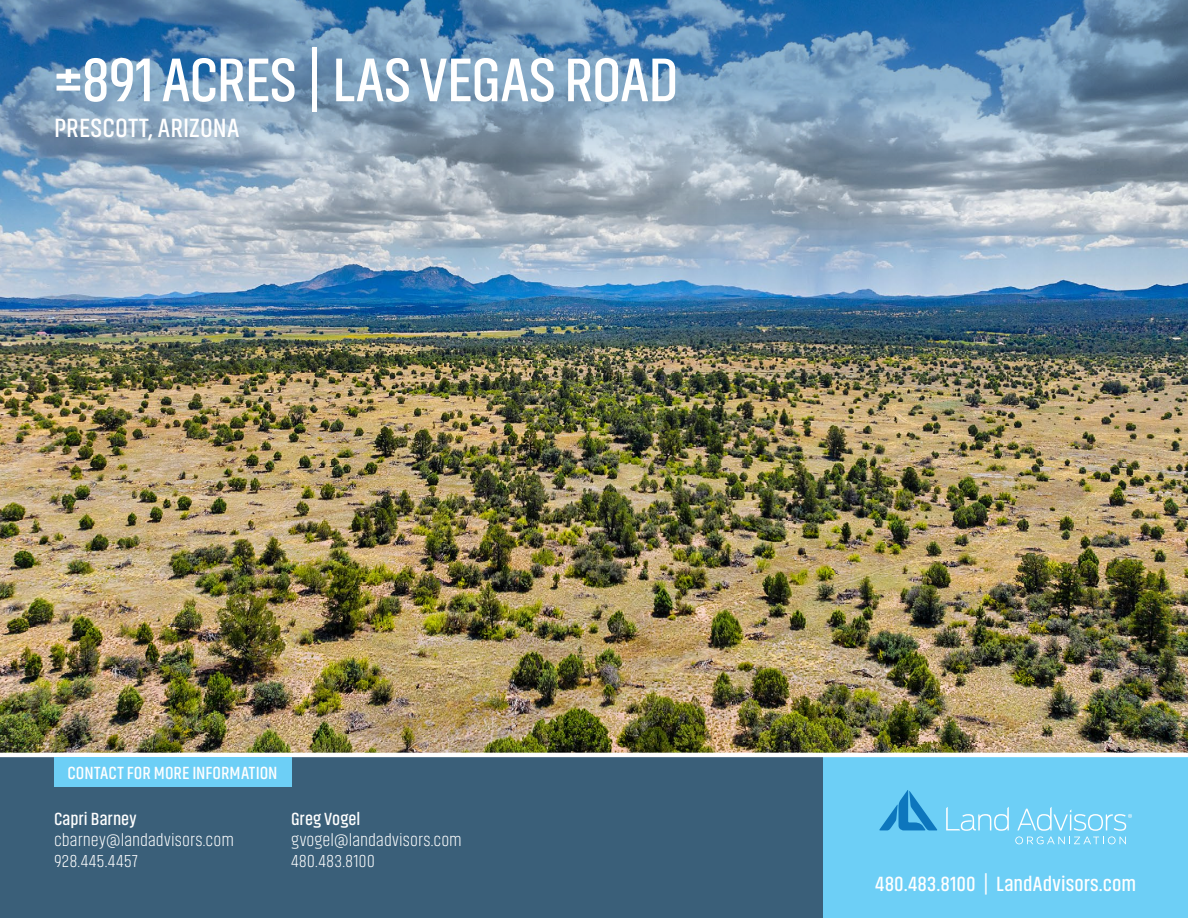
<style>
.page{position:relative;width:1188px;height:918px;background:#fff}
.page>*{position:absolute;margin:0;border:0;box-sizing:border-box;transform-origin:0 0}
.t1{font:600 63px "Akhand";letter-spacing:-.015em;color:#fff}
.t2{font:600 27px "Akhand";letter-spacing:.01em;color:#fff}
.t3{font:600 21px "Akhand";letter-spacing:.01em;color:#fff}
.t4{font:200 18px/21px "Akhand";letter-spacing:.005em;color:#fff}
.t5{font:600 18px "Akhand";letter-spacing:.005em;color:#fff}
</style>
<div class="page">
<div style="left:0;top:757px;width:1188px;height:161px;background:#3a5f79"></div>
<div style="left:823px;top:756px;width:365px;height:162px;background:#6dcff6"></div>
<img style="left:0;top:234px;width:1188px;height:519px">
<hr style="left:0;top:753px;width:1188px;height:4px;background:#fff">
<svg style="left:1015px;top:807px;width:117px;height:37px"></svg>
<svg style="left:946px;top:807px;width:63px;height:24px"></svg>
<svg style="left:879px;top:790px;width:58px;height:40px"></svg>
<svg style="left:0;top:0;width:1188px;height:234px;background:#7f9eb9"></svg>
<div style="left:54px;top:757px;width:237px;height:30px;background:#6dcff6"></div>
<h1 class="t1" style="left:54px;top:47px;width:626px">±891 ACRES | LAS VEGAS ROAD</h1>
<h2 class="t2" style="left:54px;top:114px;width:187px">PRESCOTT, ARIZONA</h2>
<p class="t5" style="left:68px;top:763px;width:212px">CONTACT FOR MORE INFORMATION</p>
<p class="t5" style="left:54px;top:810px;width:84px">Capri Barney</p>
<p class="t4" style="left:54px;top:830px;width:182px">cbarney@landadvisors.com<br>928.445.4457</p>
<p class="t5" style="left:291px;top:810px;width:71px">Greg Vogel</p>
<p class="t4" style="left:291px;top:830px;width:172px">gvogel@landadvisors.com<br>480.483.8100</p>
<p class="t3" style="left:875px;top:873px;width:262px">480.483.8100 | LandAdvisors.com</p>
<p class="t5" style="left:850px;top:876px;width:122px">LandAdvisors.com</p>
</div>
